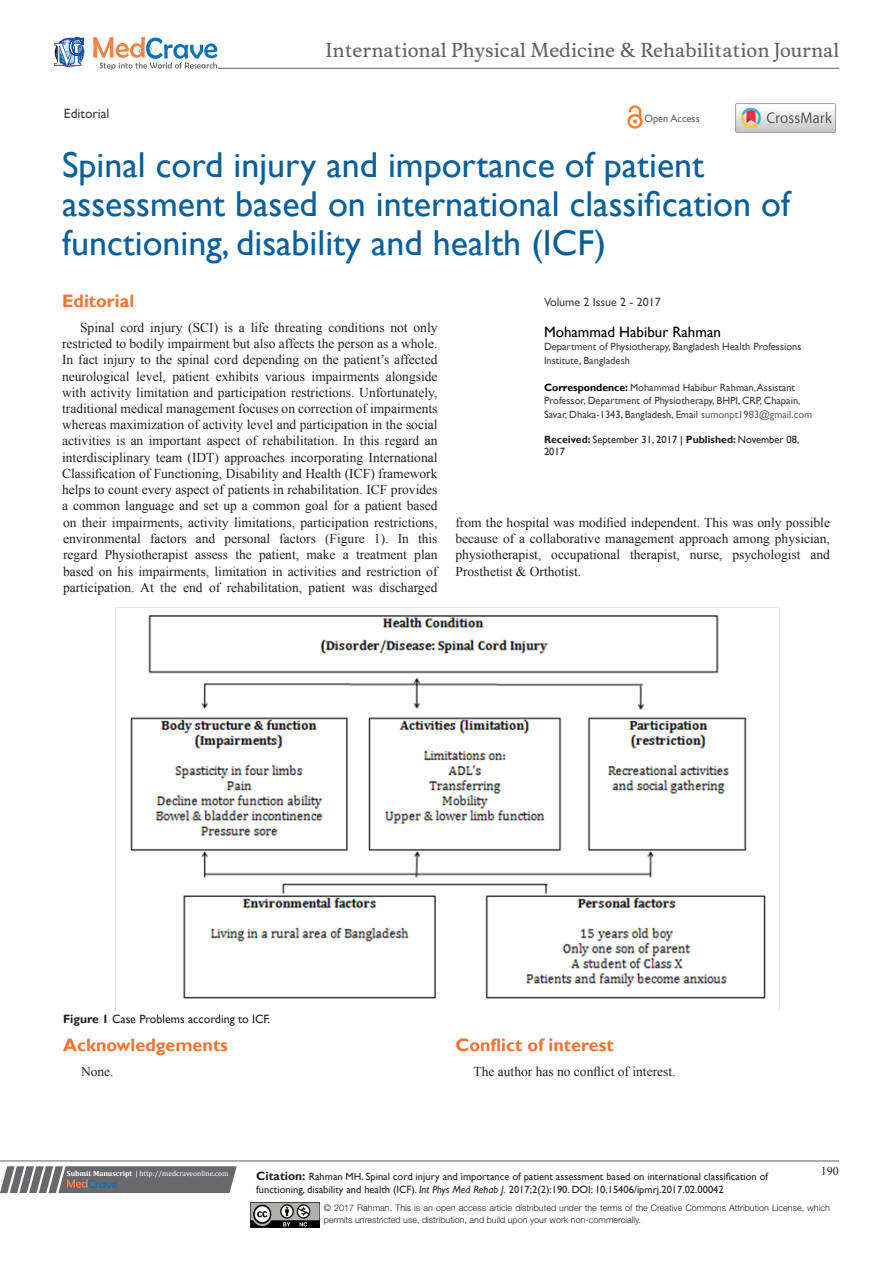
<style>
.page{position:relative;width:893px;height:1263px;background:#fff}
.page>*{position:absolute;margin:0;border:0;box-sizing:border-box;transform-origin:0 0}
.t1{font:36px/39px "Gill Sans";color:#085f9c}
.t2{font:18.6px "Musee";color:#636366}
.List_Paragraph{font:700 18px "Gill Sans";color:#f37331}
.t3{font:15px "Gill Sans";color:#000}
.t4{font:13.5px/16.2px "Times New Roman";color:#231f20;text-align:justify}
.t5{font:13.5px "Gill Sans";color:#3e3e3f}
.List_Paragraph-2{font:12px "Gill Sans";color:#231f20}
.t6{font:12px "Gill Sans";color:#3e3e3f}
.t7{font:12px "Times New Roman";color:#231f20}
.Citation{font:10.5px/12.6px "Gill Sans";color:#231f20}
.t8{font:10.5px/13.5px "Gill Sans";color:#3e3e3f}
.t9{font:10.5px "Gill Sans";color:#636366}
.t10{font:300 9px/12px "Helvetica Neue LT Std";color:#231f20}
.t11{font:7.5px "Cambria";color:#fff}
.s1{font-weight:700;color:#000}
.s2{color:#636366}
.s3{font-weight:700}
.s4{color:#000}
.s5{font-weight:700;font-size:12px}
.s6{font-style:italic}
</style>
<div class="page">
<svg style="left:0;top:1166px;width:237px;height:27px;background:#78787a"></svg>
<hr style="left:0;top:1161px;width:839px;height:1px;background:#626465">
<img style="left:251px;top:1203px;width:68px;height:24px">
<svg style="left:54px;top:38px;width:30px;height:29px"></svg>
<svg style="left:93px;top:37px;width:124px;height:33px"></svg>
<hr style="left:218px;top:68px;width:621px;height:1px;background:#626465">
<img style="left:115px;top:608px;width:651px;height:403px">
<img style="left:627px;top:105px;width:16px;height:24px">
<img style="left:735px;top:104px;width:100px;height:28px">
<p class="t5" style="left:64px;top:105px;width:47px">Editorial</p>
<p class="t2" style="left:325px;top:39px;width:515px">International Physical Medicine &amp; Rehabilitation Journal</p>
<p class="t9" style="left:644px;top:112px;width:57px">Open Access</p>
<p class="t1" style="left:62px;top:146px;width:729px">Spinal cord injury and importance of patient assessment based on international classification of functioning, disability and health (ICF)</p>
<p class="t6" style="left:544px;top:295px;width:118px">Volume 2 Issue 2 - 2017</p>
<p class="t3" style="left:544px;top:323px;width:178px">Mohammad Habibur Rahman</p>
<p class="t8" style="left:544px;top:340px;width:259px">Department of Physiotherapy, Bangladesh Health Professions<br>Institute, Bangladesh</p>
<p class="t8" style="left:544px;top:380px;width:270px"><span class="s1">Correspondence:</span> Mohammad Habibur Rahman, Assistant<br>Professor, Department of Physiotherapy, BHPI, CRP, Chapain,<br>Savar, Dhaka-1343, Bangladesh, Email <span class="s2">sumonpt1983@gmail.com</span></p>
<p class="Citation" style="left:544px;top:433px;width:257px"><span class="s3">Received:</span> September 31, 2017 <span class="s4">|</span> <span class="s3">Published:</span> November 08,</p>
<p class="Citation" style="left:544px;top:446px;width:22px">2017</p>
<p class="List_Paragraph" style="left:62px;top:290px;width:74px">Editorial</p>
<p class="t4" style="left:62px;top:319px;width:377px;text-indent:18px">Spinal cord injury (SCI) is a life threating conditions not only restricted to bodily impairment but also affects the person as a whole.<br>In fact injury to the spinal cord depending on the patient’s affected neurological level, patient exhibits various impairments alongside with activity limitation and participation restrictions. Unfortunately, traditional medical management focuses on correction of impairments whereas maximization of activity level and participation in the social activities is an important aspect of rehabilitation. In this regard an interdisciplinary team (IDT) approaches incorporating International Classification of Functioning, Disability and Health (ICF) framework helps to count every aspect of patients in rehabilitation. ICF provides a common language and set up a common goal for a patient based</p>
<p class="t4" style="left:63px;top:514px;width:376px">on their impairments, activity limitations, participation restrictions, environmental factors and personal factors (Figure 1). In this regard Physiotherapist assess the patient, make a treatment plan based on his impairments, limitation in activities and restriction of participation. At the end of rehabilitation, patient was discharged</p>
<p class="t4" style="left:455px;top:514px;width:376px">from the hospital was modified independent. This was only possible because of a collaborative management approach among physician, physiotherapist, occupational therapist, nurse, psychologist and Prosthetist &amp; Orthotist.</p>
<p class="List_Paragraph-2" style="left:63px;top:1012px;width:209px"><span class="s3">Figure 1</span> Case Problems according to ICF.</p>
<p class="List_Paragraph" style="left:63px;top:1034px;width:166px">Acknowledgements</p>
<p class="t4" style="left:81px;top:1063px;width:34px">None.</p>
<p class="List_Paragraph" style="left:455px;top:1034px;width:160px">Conflict of interest</p>
<p class="t4" style="left:473px;top:1063px;width:204px">The author has no conflict of interest.</p>
<p class="t11" style="left:67px;top:1169px;width:163px"><span class="s3">Submit Manuscript</span> | http://medcraveonline.com</p>
<p class="t7" style="left:821px;top:1163px;width:19px">190</p>
<p class="t10" style="left:324px;top:1201px;width:508px">© 2017 Rahman. This is an open access article distributed under the terms of the Creative Commons Attribution License, which permits unrestricted use, distribution, and build upon your work non-commercially.</p>
<p class="Citation" style="left:256px;top:1171px;width:513px"><span class="s5">Citation:</span> Rahman MH. Spinal cord injury and importance of patient assessment based on international classification of functioning, disability and health (ICF). <span class="s6">Int Phys Med Rehab J.</span> 2017;2(2):190. DOI: 10.15406/ipmrj.2017.02.00042</p>
</div>
